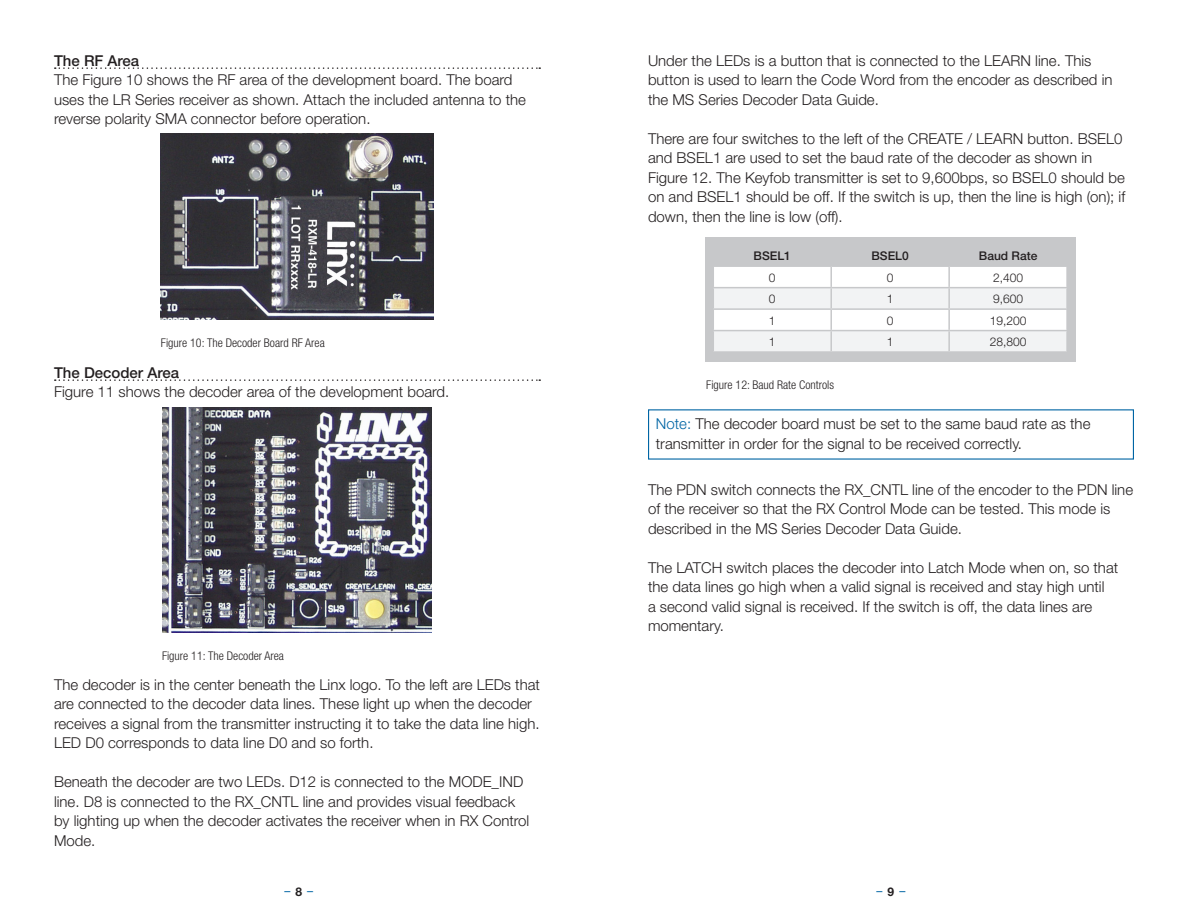
<style>
.page{position:relative;width:1188px;height:918px;background:#fff}
.page>*{position:absolute;margin:0;border:0;box-sizing:border-box;transform-origin:0 0}
.t1{font:300 15px/19.5px "Helvetica Neue";color:#231f20}
.t2{font:500 15px "Helvetica Neue";color:#231f20}
.t3{font:300 condensed 12px "Helvetica Neue";color:#231f20}
.t4{font:300 12px "Helvetica Neue";color:#231f20}
.t5{font:500 12px "Helvetica Neue";color:#231f20}
.t6{font:12px "Helvetica Neue";color:#0065a4}
.s1{color:#0065a4}
.s2{font-weight:700;color:#231f20}
</style>
<div class="page">
<div style="left:706px;top:237px;width:370px;height:125px;background:#c7c8ca"></div>
<svg style="left:714px;top:267px;width:353px;height:84px;background:#f5f6f6"></svg>
<hr style="left:831px;top:330px;width:118px;height:1px;background:#c7c8ca">
<hr style="left:830px;top:331px;width:2px;height:20px;background:#c7c8ca">
<hr style="left:949px;top:330px;width:119px;height:1px;background:#c7c8ca">
<hr style="left:948px;top:331px;width:2px;height:20px;background:#c7c8ca">
<hr style="left:1066px;top:331px;width:2px;height:20px;background:#c7c8ca">
<svg style="left:55px;top:67px;width:485px;height:2px"></svg>
<svg style="left:55px;top:379px;width:485px;height:2px"></svg>
<img style="left:160px;top:134px;width:274px;height:186px">
<img style="left:162px;top:408px;width:270px;height:225px">
<p class="t2" style="left:54px;top:51px;width:87px">The RF Area</p>
<p class="t1" style="left:54px;top:70px;width:474px">The Figure 10 shows the RF area of the development board. The board uses the LR Series receiver as shown. Attach the included antenna to the reverse polarity SMA connector before operation.</p>
<p class="t3" style="left:161px;top:336px;width:165px">Figure 10: The Decoder Board RF Area</p>
<p class="t2" style="left:54px;top:363px;width:127px">The Decoder Area</p>
<p class="t1" style="left:54px;top:382px;width:397px">Figure 11 shows the decoder area of the development board.</p>
<p class="t3" style="left:162px;top:649px;width:124px">Figure 11: The Decoder Area</p>
<p class="t1" style="left:54px;top:674px;width:488px">The decoder is in the center beneath the Linx logo. To the left are LEDs that are connected to the decoder data lines. These light up when the decoder receives a signal from the transmitter instructing it to take the data line high.<br>LED D0 corresponds to data line D0 and so forth.</p>
<p class="t1" style="left:54px;top:772px;width:477px">Beneath the decoder are two LEDs. D12 is connected to the MODE_IND line. D8 is connected to the RX_CNTL line and provides visual feedback by lighting up when the decoder activates the receiver when in RX Control Mode.</p>
<p class="t1" style="left:648px;top:50px;width:466px">Under the LEDs is a button that is connected to the LEARN line. This button is used to learn the Code Word from the encoder as described in the MS Series Decoder Data Guide.</p>
<p class="t1" style="left:648px;top:128px;width:479px">There are four switches to the left of the CREATE / LEARN button. BSEL0 and BSEL1 are used to set the baud rate of the decoder as shown in Figure 12. The Keyfob transmitter is set to 9,600bps, so BSEL0 should be on and BSEL1 should be off. If the switch is up, then the line is high (on); if down, then the line is low (off).</p>
<p class="t5" style="left:754px;top:249px;width:39px">BSEL1</p>
<p class="t5" style="left:872px;top:249px;width:39px">BSEL0</p>
<p class="t5" style="left:979px;top:249px;width:60px">Baud Rate</p>
<p class="t4" style="left:769px;top:270px;width:8px">0</p>
<p class="t4" style="left:887px;top:270px;width:8px">0</p>
<p class="t4" style="left:993px;top:270px;width:32px">2,400</p>
<p class="t4" style="left:769px;top:292px;width:8px">0</p>
<p class="t4" style="left:887px;top:292px;width:8px">1</p>
<p class="t4" style="left:993px;top:292px;width:32px">9,600</p>
<p class="t4" style="left:769px;top:313px;width:8px">1</p>
<p class="t4" style="left:887px;top:313px;width:8px">0</p>
<p class="t4" style="left:990px;top:313px;width:38px">19,200</p>
<p class="t4" style="left:769px;top:334px;width:8px">1</p>
<p class="t4" style="left:887px;top:334px;width:8px">1</p>
<p class="t4" style="left:990px;top:334px;width:38px">28,800</p>
<p class="t3" style="left:706px;top:378px;width:129px">Figure 12: Baud Rate Controls</p>
<p class="t1" style="left:656px;top:414px;width:436px"><span class="s1">Note:</span> The decoder board must be set to the same baud rate as the transmitter in order for the signal to be received correctly.</p>
<p class="t1" style="left:648px;top:479px;width:487px">The PDN switch connects the RX_CNTL line of the encoder to the PDN line of the receiver so that the RX Control Mode can be tested. This mode is described in the MS Series Decoder Data Guide.</p>
<p class="t1" style="left:648px;top:557px;width:472px">The LATCH switch places the decoder into Latch Mode when on, so that the data lines go high when a valid signal is received and stay high until<br>a second valid signal is received. If the switch is off, the data lines are momentary.</p>
<p class="t6" style="left:284px;top:884px;width:30px">– <span class="s2">8</span> –</p>
<p class="t6" style="left:877px;top:884px;width:30px">– <span class="s2">9</span> –</p>
</div>
